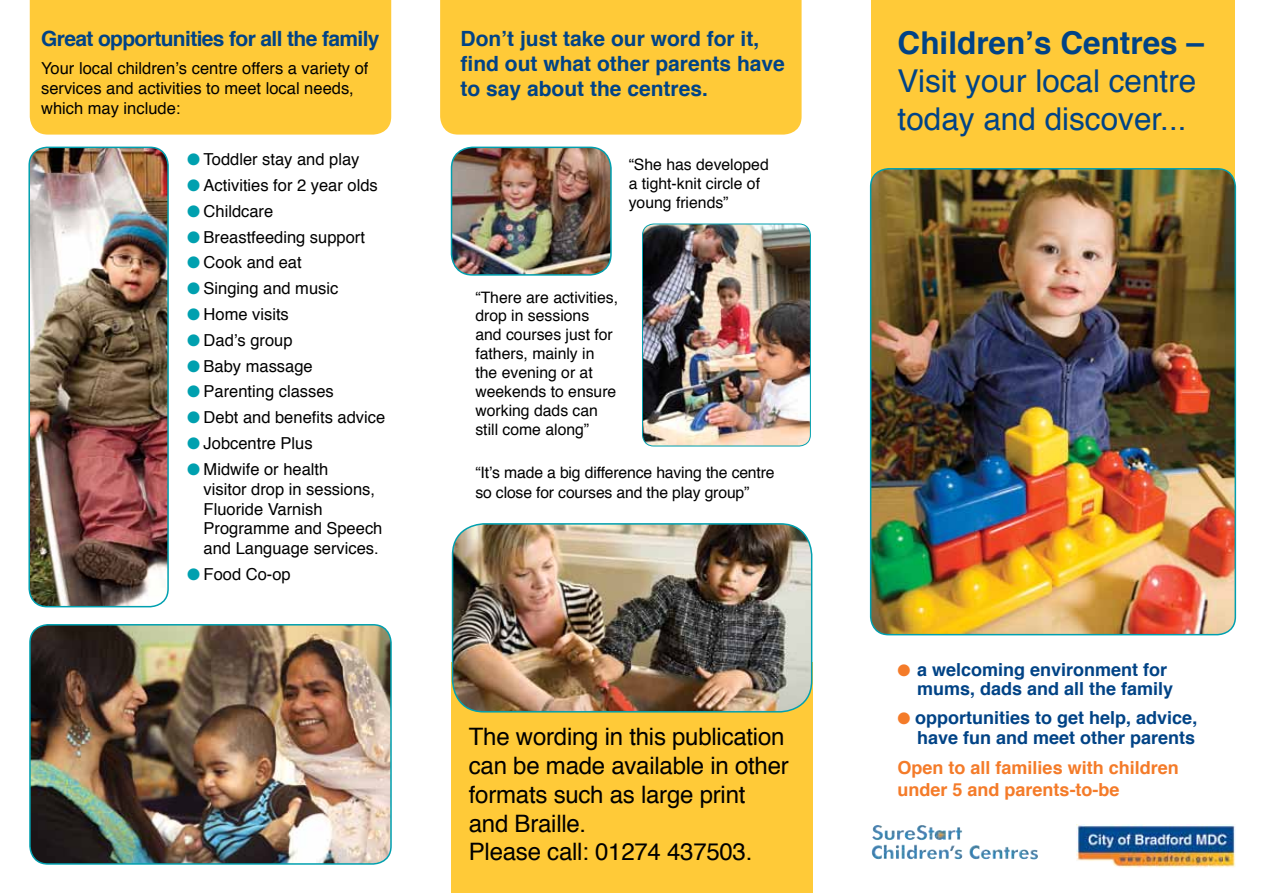
<style>
.page{position:relative;width:1263px;height:893px;background:#fff}
.page>*{position:absolute;margin:0;border:0;box-sizing:border-box;transform-origin:0 0}
.t1{font:31.5px/37.8px "Helvetica";color:#014386}
.t2{font:700 31.5px "Helvetica";color:#014386}
.t3{font:24px/28.8px "Helvetica";letter-spacing:-.01em;color:#000}
.t4{font:700 21px/25.2px "Helvetica";color:#014386}
.t5{font:700 21px "Helvetica";letter-spacing:-.03em;color:#014386}
.t6{font:700 18px/19.5px "Helvetica";color:#014386}
.t7{font:700 18px/21.6px "Helvetica";color:#f47b29}
.t8{font:16.5px/19.8px "Helvetica";color:#000}
.t9{font:15.75px/18.9px "Helvetica";color:#000}
.s1{color:#00a0af}
.s2{color:#f47b29}
</style>
<div class="page">
<div style="left:451px;top:662px;width:361px;height:231px;background:#ffca38"></div>
<img style="left:452px;top:524px;width:360px;height:188px">
<div style="left:452px;top:523px;width:360px;height:189px;border:2px solid #00a0af;border-radius:31px"></div>
<div style="left:871px;top:0;width:363px;height:230px;background:#ffca38"></div>
<img style="left:871px;top:169px;width:364px;height:466px">
<div style="left:870px;top:168px;width:366px;height:467px;border:2px solid #00a0af;border-radius:18px"></div>
<div style="left:440px;top:0;width:361px;height:135px;background:#ffca38"></div>
<div style="left:30px;top:0;width:361px;height:135px;background:#ffca38"></div>
<img style="left:30px;top:625px;width:361px;height:239px">
<div style="left:29px;top:624px;width:363px;height:241px;border:2px solid #00a0af;border-radius:18px"></div>
<img style="left:451px;top:147px;width:158px;height:128px">
<div style="left:451px;top:147px;width:161px;height:129px;border:2px solid #00a0af;border-radius:21px"></div>
<img style="left:642px;top:224px;width:168px;height:222px">
<div style="left:642px;top:224px;width:169px;height:222px;border:1px solid #00a0af;border-radius:11px"></div>
<img style="left:1076px;top:824px;width:159px;height:44px">
<svg style="left:917px;top:825px;width:7px;height:13px"></svg>
<img style="left:29px;top:147px;width:139px;height:460px">
<div style="left:28px;top:147px;width:141px;height:460px;border:2px solid #00a0af;border-radius:18px"></div>
<p class="t5" style="left:41px;top:21px;width:340px">Great opportunities for all the family</p>
<p class="t8" style="left:41px;top:59px;width:329px">Your local children’s centre offers a variety of services and activities to meet local needs, which may include:</p>
<p class="t8" style="left:187px;top:150px;width:174px"><span class="s1">●</span> Toddler stay and play</p>
<p class="t8" style="left:187px;top:176px;width:192px"><span class="s1">●</span> Activities for 2 year olds</p>
<p class="t8" style="left:187px;top:202px;width:88px"><span class="s1">●</span> Childcare</p>
<p class="t8" style="left:187px;top:227px;width:179px"><span class="s1">●</span> Breastfeeding support</p>
<p class="t8" style="left:187px;top:253px;width:116px"><span class="s1">●</span> Cook and eat</p>
<p class="t8" style="left:187px;top:279px;width:153px"><span class="s1">●</span> Singing and music</p>
<p class="t8" style="left:187px;top:305px;width:103px"><span class="s1">●</span> Home visits</p>
<p class="t8" style="left:187px;top:331px;width:107px"><span class="s1">●</span> Dad’s group</p>
<p class="t8" style="left:187px;top:356px;width:127px"><span class="s1">●</span> Baby massage</p>
<p class="t8" style="left:187px;top:382px;width:148px"><span class="s1">●</span> Parenting classes</p>
<p class="t8" style="left:187px;top:408px;width:200px"><span class="s1">●</span> Debt and benefits advice</p>
<p class="t8" style="left:187px;top:434px;width:127px"><span class="s1">●</span> Jobcentre Plus</p>
<p class="t8" style="left:204px;top:460px;width:180px;text-indent:-17px"><span class="s1">●</span> Midwife or health<br>visitor drop in sessions,<br>Fluoride Varnish<br>Programme and Speech and Language services.</p>
<p class="t8" style="left:187px;top:565px;width:105px"><span class="s1">●</span> Food Co-op</p>
<p class="t4" style="left:460px;top:26px;width:326px">Don’t just take our word for it, find out what other parents have to say about the centres.</p>
<p class="t9" style="left:629px;top:156px;width:142px">“She has developed a tight-knit circle of young friends”</p>
<p class="t9" style="left:475px;top:288px;width:144px">“There are activities, drop in sessions and courses just for fathers, mainly in the evening or at weekends to ensure working dads can still come along”</p>
<p class="t9" style="left:475px;top:463px;width:301px;line-height:19.8px">“It’s made a big difference having the centre so close for courses and the play group”</p>
<h2 class="t3" style="left:469px;top:723px;width:321px">The wording in this publication can be made available in other formats such as large print and Braille.<br>Please call: 01274 437503.</h2>
<h1 class="t2" style="left:897px;top:18px;width:308px">Children’s Centres –</h1>
<h1 class="t1" style="left:897px;top:63px;width:300px">Visit your local centre today and discover...</h1>
<p class="t6" style="left:917px;top:660px;width:258px;text-indent:-20px"><span class="s2">●</span> a welcoming environment for mums, dads and all the family</p>
<p class="t6" style="left:897px;top:708px;width:301px;text-align:right"><span class="s2">●</span> opportunities to get help, advice, have fun and meet other parents</p>
<p class="t7" style="left:897px;top:757px;width:283px">Open to all families with children under 5 and parents-to-be</p>
</div>
